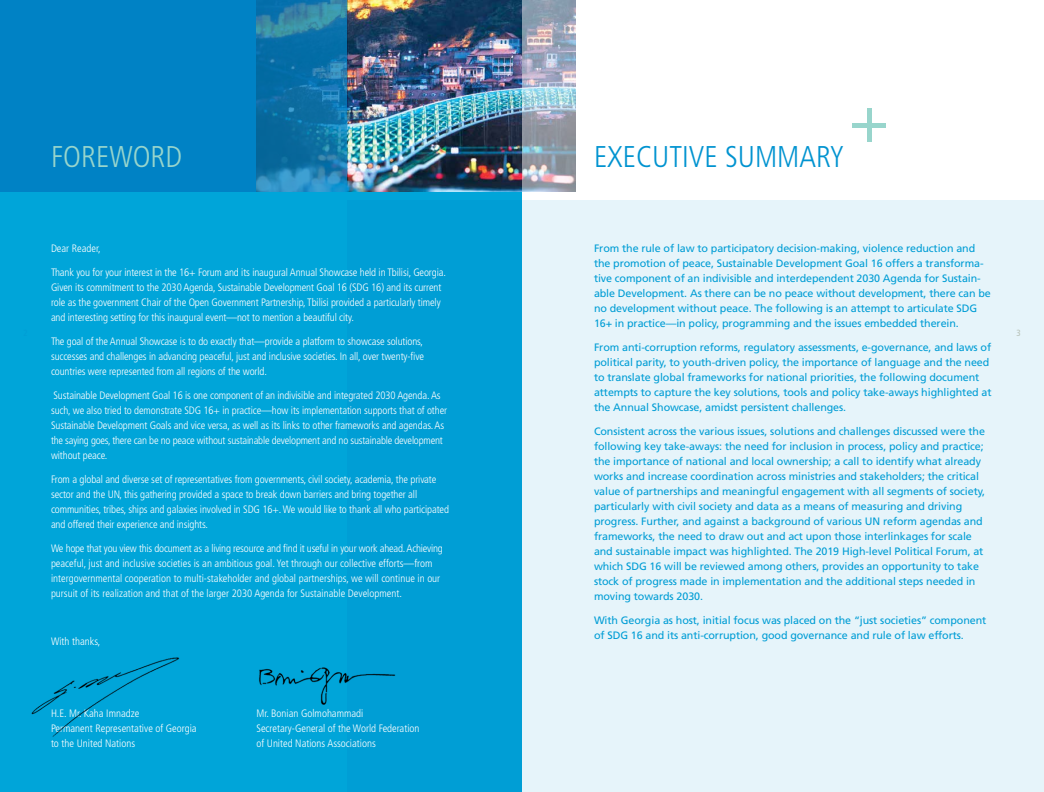
<style>
.page{position:relative;width:1044px;height:792px;background:#fff}
.page>*{position:absolute;margin:0;border:0;box-sizing:border-box;transform-origin:0 0}
.t1{font:300 condensed 30px "Frutiger";color:#0093d0}
.t2{font:300 condensed 30px "Frutiger";color:#98d5cc}
.t3{font:300 condensed 10.8px/15px "Frutiger";letter-spacing:-.01em;color:#fff}
.t4{font:10.8px/15px "Frutiger";letter-spacing:-.01em;color:#009dd5}
.t5{font:condensed 9px "Frutiger";color:#b6c0b6}
</style>
<div class="page">
<div style="left:0;top:0;width:522px;height:792px;background:#00a5d9"></div>
<div style="left:522px;top:200px;width:522px;height:592px;background:#e6f4fa"></div>
<div style="left:867px;top:109px;width:5px;height:33px;background:#98d5cc"></div>
<div style="left:853px;top:123px;width:33px;height:5px;background:#98d5cc"></div>
<img style="left:347px;top:0;width:175px;height:191px">
<svg style="left:0;top:0;width:347px;height:191px;background:#057fbd"></svg>
<img style="left:522px;top:0;width:54px;height:191px">
<img style="left:259px;top:667px;width:137px;height:38px">
<img style="left:31px;top:657px;width:149px;height:80px">
<h1 class="t2" style="left:51px;top:139px;width:133px">FOREWORD</h1>
<p class="t3" style="left:51px;top:241px;width:51px">Dear Reader,</p>
<p class="t3" style="left:51px;top:265px;width:397px">Thank you for your interest in the 16+ Forum and its inaugural Annual Showcase held in Tbilisi, Georgia.<br>Given its commitment to the 2030 Agenda, Sustainable Development Goal 16 (SDG 16) and its current role as the government Chair of the Open Government Partnership, Tbilisi provided a particularly timely and interesting setting for this inaugural event—not to mention a beautiful city.</p>
<p class="t3" style="left:51px;top:334px;width:375px;text-align:justify">The goal of the Annual Showcase is to do exactly that—provide a platform to showcase solutions, successes and challenges in advancing peaceful, just and inclusive societies. In all, over twenty-five countries were represented from all regions of the world.</p>
<p class="t3" style="left:51px;top:388px;width:398px">Sustainable Development Goal 16 is one component of an indivisible and integrated 2030 Agenda. As such, we also tried to demonstrate SDG 16+ in practice—how its implementation supports that of other Sustainable Development Goals and vice versa, as well as its links to other frameworks and agendas. As the saying goes, there can be no peace without sustainable development and no sustainable development without peace.</p>
<p class="t3" style="left:51px;top:472px;width:400px">From a global and diverse set of representatives from governments, civil society, academia, the private sector and the UN, this gathering provided a space to break down barriers and bring together all communities, tribes, ships and galaxies involved in SDG 16+. We would like to thank all who participated and offered their experience and insights.</p>
<p class="t3" style="left:51px;top:541px;width:393px">We hope that you view this document as a living resource and find it useful in your work ahead. Achieving peaceful, just and inclusive societies is an ambitious goal. Yet through our collective efforts—from intergovernmental cooperation to multi-stakeholder and global partnerships, we will continue in our pursuit of its realization and that of the larger 2030 Agenda for Sustainable Development.</p>
<p class="t3" style="left:51px;top:634px;width:51px">With thanks,</p>
<p class="t3" style="left:51px;top:706px;width:147px">H.E. Mr. Kaha Imnadze<br>Permanent Representative of Georgia to the United Nations</p>
<p class="t3" style="left:256px;top:706px;width:165px">Mr. Bonian Golmohammadi<br>Secretary-General of the World Federation of United Nations Associations</p>
<h1 class="t1" style="left:594px;top:139px;width:252px">EXECUTIVE SUMMARY</h1>
<p class="t4" style="left:594px;top:240px;width:398px">From the rule of law to participatory decision-making, violence reduction and the promotion of peace, Sustainable Development Goal 16 offers a transforma&shy;tive component of an indivisible and interdependent 2030 Agenda for Sustain&shy;able Development. As there can be no peace without development, there can be no development without peace. The following is an attempt to articulate SDG 16+ in practice—in policy, programming and the issues embedded therein.</p>
<p class="t4" style="left:594px;top:339px;width:399px">From anti-corruption reforms, regulatory assessments, e-governance, and laws of political parity, to youth-driven policy, the importance of language and the need to translate global frameworks for national priorities, the following document attempts to capture the key solutions, tools and policy take-aways highlighted at the Annual Showcase, amidst persistent challenges.</p>
<p class="t4" style="left:594px;top:423px;width:393px">Consistent across the various issues, solutions and challenges discussed were the following key take-aways: the need for inclusion in process, policy and practice; the importance of national and local ownership; a call to identify what already works and increase coordination across ministries and stakeholders; the critical value of partnerships and meaningful engagement with all segments of society, particularly with civil society and data as a means of measuring and driving progress. Further, and against a background of various UN reform agendas and frameworks, the need to draw out and act upon those interlinkages for scale and sustainable impact was highlighted. The 2019 High-level Political Forum, at which SDG 16 will be reviewed among others, provides an opportunity to take stock of progress made in implementation and the additional steps needed in moving towards 2030.</p>
<p class="t4" style="left:594px;top:612px;width:394px">With Georgia as host, initial focus was placed on the “just societies” component of SDG 16 and its anti-corruption, good governance and rule of law efforts.</p>
<p class="t5" style="left:1016px;top:327px;width:6px">3</p>
</div>
